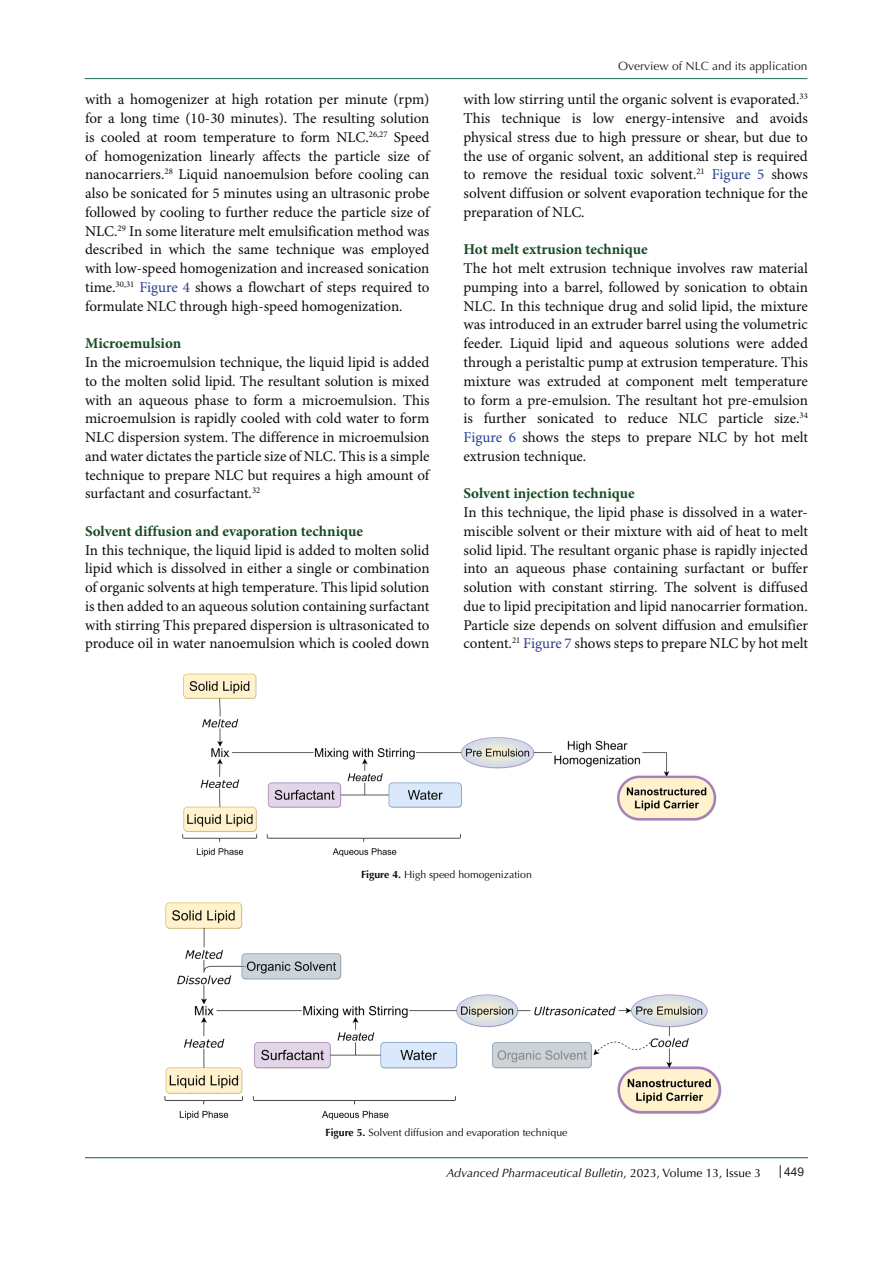
<style>
.page{position:relative;width:893px;height:1263px;background:#fff}
.page>*{position:absolute;margin:0;border:0;box-sizing:border-box;transform-origin:0 0}
.t1{font:15px/18.8px "Minion Pro";color:#0d0d0d;text-align:justify}
.t2{font:700 15px "Minion Pro";color:#164b23}
.t3{font:italic 12px "Optima LT Std";color:#000}
.t4{font:12px "Optima LT Std";color:#231f20}
.t5{font:12px "Arial";color:#231f20}
.t6{font:10.5px "Optima LT Std";color:#0d0d0d}
.s1{color:#253f8e}
.s2{font-weight:700}
.s3{font-style:normal}
</style>
<div class="page">
<svg style="left:780px;top:1165px;width:1px;height:13px"></svg>
<hr style="left:85px;top:1157px;width:723px;height:1px;background:#1e7252">
<hr style="left:85px;top:78px;width:722px;height:1px;background:#1e7252">
<img style="left:182px;top:673px;width:535px;height:184px">
<img style="left:164px;top:902px;width:558px;height:218px">
<p class="t1" style="left:85px;top:91px;width:346px">with a homogenizer at high rotation per minute (rpm) for a long time (10-30 minutes). The resulting solution is cooled at room temperature to form NLC.<sup>26,27</sup> Speed of homogenization linearly affects the particle size of nanocarriers.<sup>28</sup> Liquid nanoemulsion before cooling can also be sonicated for 5 minutes using an ultrasonic probe followed by cooling to further reduce the particle size of NLC.<sup>29</sup> In some literature melt emulsification method was described in which the same technique was employed with low-speed homogenization and increased sonication time.<sup>30,31</sup> <span class="s1">Figure 4</span> shows a flowchart of steps required to formulate NLC through high-speed homogenization.</p>
<p class="t2" style="left:85px;top:333px;width:98px">Microemulsion</p>
<p class="t1" style="left:85px;top:353px;width:346px">In the microemulsion technique, the liquid lipid is added to the molten solid lipid. The resultant solution is mixed with an aqueous phase to form a microemulsion. This microemulsion is rapidly cooled with cold water to form NLC dispersion system. The difference in microemulsion and water dictates the particle size of NLC. This is a simple technique to prepare NLC but requires a high amount of surfactant and cosurfactant.<sup>32</sup></p>
<p class="t2" style="left:85px;top:520px;width:280px">Solvent diffusion and evaporation technique</p>
<p class="t1" style="left:85px;top:541px;width:346px">In this technique, the liquid lipid is added to molten solid lipid which is dissolved in either a single or combination of organic solvents at high temperature. This lipid solution is then added to an aqueous solution containing surfactant with stirring This prepared dispersion is ultrasonicated to produce oil in water nanoemulsion which is cooled down</p>
<p class="t4" style="left:618px;top:59px;width:191px">Overview of NLC and its application</p>
<p class="t1" style="left:463px;top:91px;width:346px">with low stirring until the organic solvent is evaporated.<sup>33<br></sup>This technique is low energy-intensive and avoids physical stress due to high pressure or shear, but due to the use of organic solvent, an additional step is required to remove the residual toxic solvent.<sup>21</sup> <span class="s1">Figure 5</span> shows solvent diffusion or solvent evaporation technique for the preparation of NLC.</p>
<p class="t2" style="left:463px;top:239px;width:186px">Hot melt extrusion technique</p>
<p class="t1" style="left:463px;top:260px;width:346px">The hot melt extrusion technique involves raw material pumping into a barrel, followed by sonication to obtain NLC. In this technique drug and solid lipid, the mixture was introduced in an extruder barrel using the volumetric feeder. Liquid lipid and aqueous solutions were added through a peristaltic pump at extrusion temperature. This mixture was extruded at component melt temperature to form a pre-emulsion. The resultant hot pre-emulsion is further sonicated to reduce NLC particle size.<sup>34<br></sup><span class="s1">Figure 6</span> shows the steps to prepare NLC by hot melt extrusion technique.</p>
<p class="t2" style="left:463px;top:483px;width:173px">Solvent injection technique</p>
<p class="t1" style="left:463px;top:503px;width:346px">In this technique, the lipid phase is dissolved in a water&shy;miscible solvent or their mixture with aid of heat to melt solid lipid. The resultant organic phase is rapidly injected into an aqueous phase containing surfactant or buffer solution with constant stirring. The solvent is diffused due to lipid precipitation and lipid nanocarrier formation.<br>Particle size depends on solvent diffusion and emulsifier content.<sup>21</sup> <span class="s1">Figure 7</span> shows steps to prepare NLC by hot melt</p>
<p class="t6" style="left:361px;top:869px;width:172px"><span class="s2">Figure 4.</span> High speed homogenization</p>
<p class="t6" style="left:326px;top:1126px;width:243px"><span class="s2">Figure 5.</span> Solvent diffusion and evaporation technique</p>
<p class="t3" style="left:446px;top:1165px;width:316px">Advanced Pharmaceutical Bulletin<span class="s3">, 2023, Volume 13, Issue 3</span></p>
<p class="t5" style="left:784px;top:1164px;width:22px">449</p>
</div>
